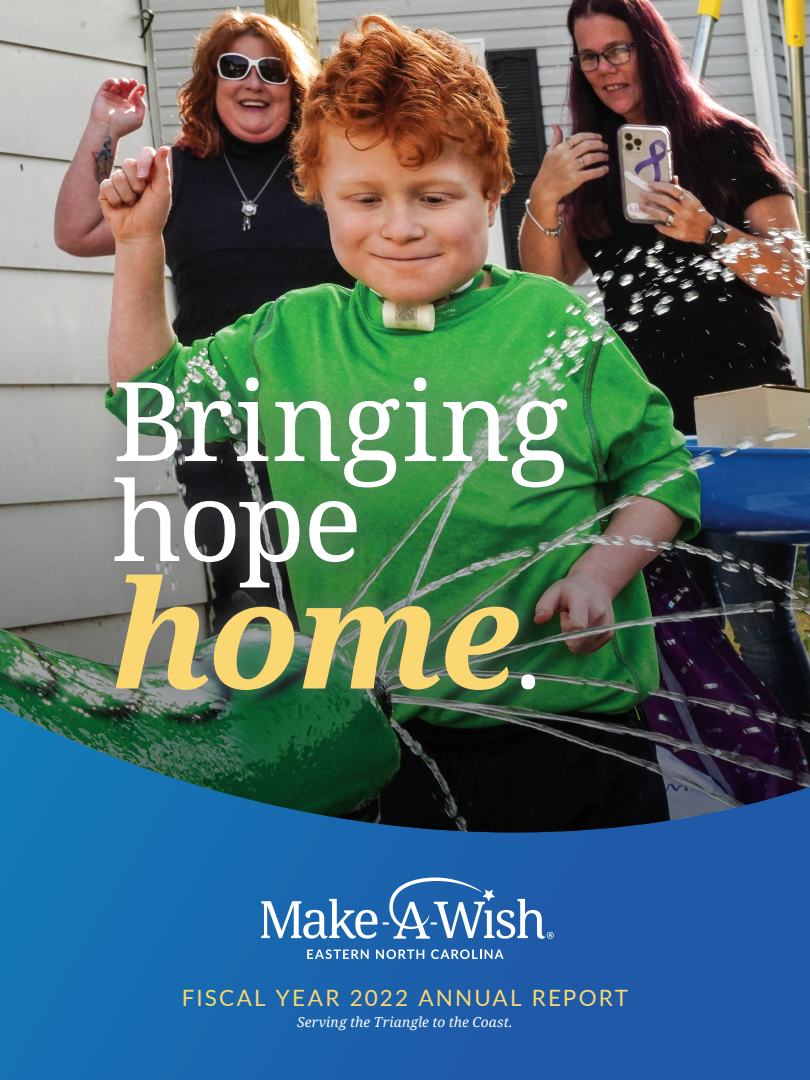
<style>
.page{position:relative;width:810px;height:1080px;background:#fff}
.page>*{position:absolute;margin:0;border:0;box-sizing:border-box;transform-origin:0 0}
.t1{font:italic 700 150px "Droid Serif";color:#fad771}
.t2{font:110px/100px "Droid Serif";letter-spacing:-.01em;color:#fff}
.t3{font:22.5px "Lato";letter-spacing:.095em;color:#fad771}
.t4{font:italic 13.75px "Droid Serif";letter-spacing:.005em;color:#fff}
.s1{font-weight:400;font-style:normal;font-size:110px;color:#fff}
</style>
<div class="page">
<div style="left:0;top:0;width:810px;height:1080px;background:linear-gradient(to right,#1572b3,#2154a6)"></div>
<img style="left:0;top:0;width:810px;height:832px">
<svg style="left:307px;top:949px;width:62px;height:10px"></svg>
<svg style="left:376px;top:949px;width:48px;height:10px"></svg>
<svg style="left:431px;top:949px;width:73px;height:10px"></svg>
<svg style="left:261px;top:878px;width:293px;height:61px"></svg>
<div style="left:89px;top:353px;width:503px;height:362px;background:#75787c;opacity:.75"></div>
<h2 class="t2" style="left:112px;top:369px;width:458px">Bringing hope</h2>
<h1 class="t1" style="left:112px;top:530px;width:433px">home<span class="s1">.</span></h1>
<h3 class="t3" style="left:182px;top:982px;width:448px">FISCAL YEAR 2022 ANNUAL REPORT</h3>
<p class="t4" style="left:297px;top:1012px;width:217px">Serving the Triangle to the Coast.</p>
</div>
